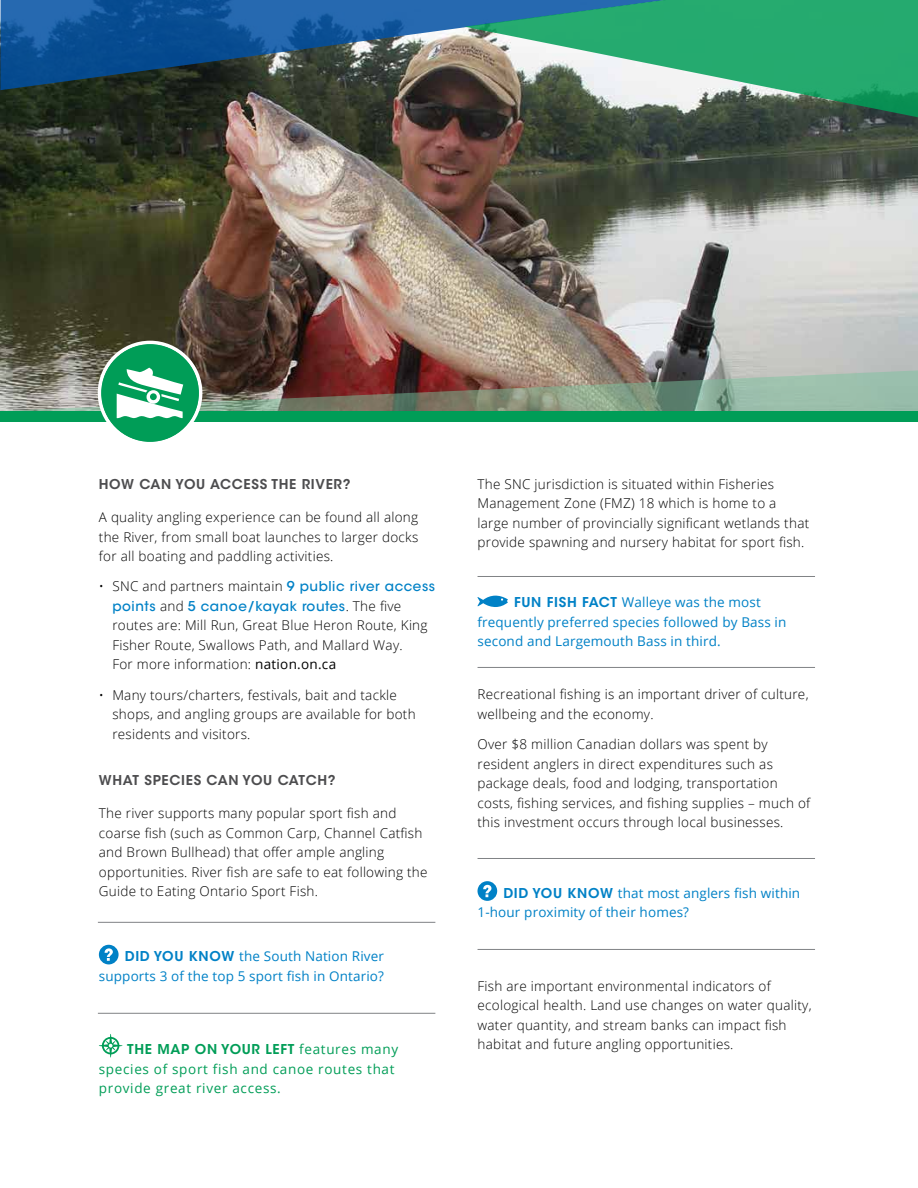
<style>
.page{position:relative;width:918px;height:1188px;background:#fff}
.page>*{position:absolute;margin:0;border:0;box-sizing:border-box;transform-origin:0 0}
.t1{font:300 13.5px/19.5px "Open Sans";letter-spacing:.02em;color:#000}
.t2{font:13.5px/19.5px "Open Sans";letter-spacing:.01em;color:#0081c6}
.t3{font:13.5px/19.5px "Open Sans";letter-spacing:.05em;color:#009d57}
.t4{font:13.5px "ITC Avant Garde MM 575 750";letter-spacing:.05em;color:#4d4d4f}
.t5{font:13.5px "ITC Avant Garde MM 445 750";letter-spacing:.04em;color:#0081c6}
.t6{font:13.5px "ITC Avant Garde MM 575 750";letter-spacing:.05em;color:#009d57}
.s1{font-family:"ITC Avant Garde MM 445 750";font-weight:400;color:#0081c6}
.s2{font-family:"Open Sans";font-weight:300;color:#000}
.s3{font-weight:400}
.s4{font-family:"ITC Avant Garde MM 575 750"}
.s5{font-family:"Open Sans"}
</style>
<div class="page">
<div style="left:99px;top:945px;width:20px;height:19px;background:#0081c6;border-radius:50%"></div>
<svg style="left:105px;top:948px;width:8px;height:13px"></svg>
<svg style="left:99px;top:1034px;width:23px;height:23px"></svg>
<svg style="left:477px;top:596px;width:31px;height:11px"></svg>
<div style="left:478px;top:881px;width:19px;height:20px;background:#0081c6;border-radius:50%"></div>
<svg style="left:483px;top:885px;width:8px;height:12px"></svg>
<hr style="left:478px;top:576px;width:337px;height:1px;background:#808285">
<hr style="left:478px;top:667px;width:337px;height:1px;background:#808285">
<img style="left:0;top:90px;width:918px;height:280px">
<svg style="left:0;top:0;width:464px;height:90px;background:#28567f"></svg>
<svg style="left:464px;top:0;width:454px;height:121px;background:#509d7c"></svg>
<hr style="left:98px;top:922px;width:337px;height:1px;background:#808285">
<hr style="left:98px;top:1013px;width:337px;height:1px;background:#808285">
<img style="left:0;top:370px;width:918px;height:41px">
<div style="left:0;top:411px;width:918px;height:11px;background:#009d57"></div>
<svg style="left:99px;top:342px;width:102px;height:102px"></svg>
<div style="left:98px;top:341px;width:104px;height:104px;border:4px solid #fff;border-radius:50%"></div>
<div style="left:101px;top:344px;width:98px;height:98px;background:#009d57;border-radius:50%"></div>
<svg style="left:117px;top:368px;width:66px;height:51px"></svg>
<hr style="left:478px;top:858px;width:337px;height:1px;background:#808285">
<hr style="left:478px;top:949px;width:337px;height:1px;background:#808285">
<p class="t4" style="left:99px;top:476px;width:253px">HOW CAN YOU ACCESS THE RIVER?</p>
<p class="t1" style="left:99px;top:507px;width:321px;text-align:justify">A quality angling experience can be found all along the River, from small boat launches to larger docks for all boating and paddling activities.</p>
<p class="t1" style="left:99px;top:576px;width:338px">• SNC and partners maintain <span class="s1">9 public river access</span></p>
<p class="t5" style="left:112px;top:598px;width:290px">points <span class="s2">and</span> 5 canoe/kayak routes<span class="s2">. The five</span></p>
<p class="t1" style="left:112px;top:615px;width:317px">routes are: Mill Run, Great Blue Heron Route, King<br>Fisher Route, Swallows Path, and Mallard Way.<br>For more information: <span class="s3">nation.on.ca</span></p>
<p class="t1" style="left:112px;top:685px;width:305px;text-indent:-14px">• Many tours/charters, festivals, bait and tackle shops, and angling groups are available for both residents and visitors.</p>
<p class="t4" style="left:99px;top:772px;width:238px">WHAT SPECIES CAN YOU CATCH?</p>
<p class="t1" style="left:99px;top:803px;width:330px">The river supports many popular sport fish and coarse fish (such as Common Carp, Channel Catfish and Brown Bullhead) that offer ample angling opportunities. River fish are safe to eat following the Guide to Eating Ontario Sport Fish.</p>
<p class="t2" style="left:99px;top:946px;width:287px;text-align:right"><span class="s4">DID YOU KNOW</span> the South Nation River supports 3 of the top 5 sport fish in Ontario?</p>
<p class="t6" style="left:127px;top:1042px;width:272px">THE MAP ON YOUR LEFT <span class="s5">features many</span></p>
<p class="t3" style="left:99px;top:1059px;width:297px">species of sport fish and canoe routes that provide great river access.</p>
<p class="t1" style="left:478px;top:474px;width:333px">The SNC jurisdiction is situated within Fisheries Management Zone (FMZ) 18 which is home to a large number of provincially significant wetlands that provide spawning and nursery habitat for sport fish.</p>
<p class="t2" style="left:478px;top:592px;width:310px;text-indent:37px"><span class="s4">FUN FISH FACT</span> Walleye was the most frequently preferred species followed by Bass in second and Largemouth Bass in third.</p>
<p class="t1" style="left:478px;top:684px;width:333px">Recreational fishing is an important driver of culture, wellbeing and the economy.</p>
<p class="t1" style="left:478px;top:734px;width:334px">Over $8 million Canadian dollars was spent by resident anglers in direct expenditures such as package deals, food and lodging, transportation costs, fishing services, and fishing supplies – much of this investment occurs through local businesses.</p>
<p class="t2" style="left:478px;top:883px;width:324px;text-indent:26px"><span class="s4">DID YOU KNOW</span> that most anglers fish within<br>1-hour proximity of their homes?</p>
<p class="t1" style="left:478px;top:976px;width:336px">Fish are important environmental indicators of ecological health. Land use changes on water quality, water quantity, and stream banks can impact fish habitat and future angling opportunities.</p>
</div>
